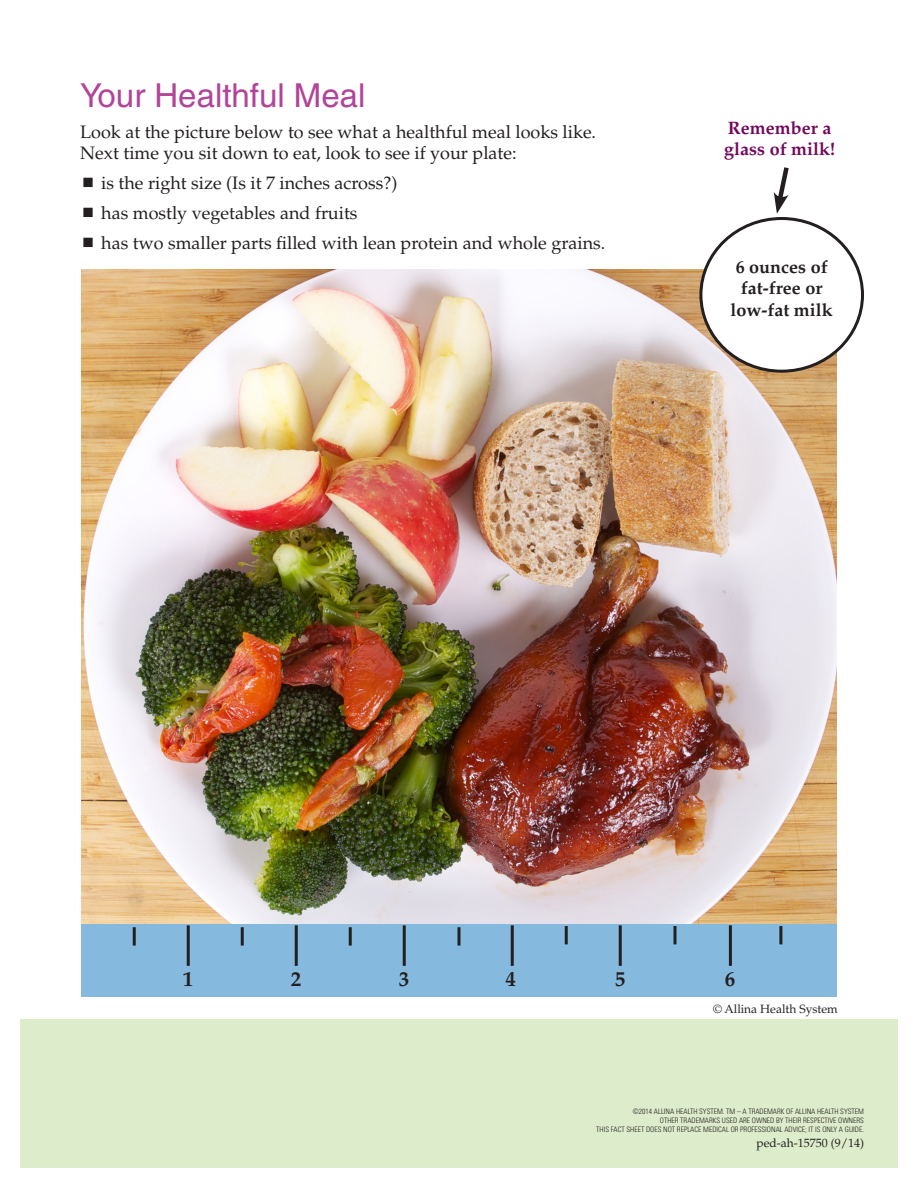
<style>
.page{position:relative;width:918px;height:1188px;background:#fff}
.page>*{position:absolute;margin:0;border:0;box-sizing:border-box;transform-origin:0 0}
.Headline{font:33px "Helvetica";color:#b14399}
.Title__subhead{font:700 21px "Palatino";color:#231f20}
.Body_copy_before_bul{font:18px/21px "Palatino";color:#231f20}
.t1{font:700 18px/21.6px "Palatino";color:#231f20;text-align:center}
.Body_copy{font:700 18px/21px "Palatino";color:#73075e}
.copyright{font:12px "Palatino";color:#231f20}
.t2{font:300 condensed 7.5px "Univers";color:#231f20}
</style>
<div class="page">
<div style="left:20px;top:1019px;width:878px;height:149px;background:#ddecca"></div>
<img style="left:81px;top:270px;width:756px;height:655px">
<div style="left:701px;top:219px;width:162px;height:152px;background:#fff;border-radius:50%"></div>
<div style="left:699px;top:217px;width:165px;height:156px;border:3px solid #231f20;border-radius:50%"></div>
<svg style="left:774px;top:167px;width:15px;height:47px"></svg>
<div style="left:81px;top:925px;width:756px;height:72px;background:#85bade"></div>
<hr style="left:187px;top:925px;width:3px;height:41px;background:#231f20">
<hr style="left:295px;top:925px;width:3px;height:41px;background:#231f20">
<hr style="left:403px;top:925px;width:3px;height:41px;background:#231f20">
<hr style="left:511px;top:925px;width:3px;height:41px;background:#231f20">
<hr style="left:619px;top:925px;width:3px;height:41px;background:#231f20">
<hr style="left:729px;top:925px;width:3px;height:41px;background:#231f20">
<hr style="left:133px;top:927px;width:3px;height:19px;background:#231f20">
<hr style="left:241px;top:927px;width:3px;height:19px;background:#231f20">
<hr style="left:349px;top:927px;width:3px;height:19px;background:#231f20">
<svg style="left:458px;top:927px;width:2px;height:19px"></svg>
<hr style="left:565px;top:926px;width:3px;height:18px;background:#231f20">
<svg style="left:674px;top:926px;width:2px;height:18px"></svg>
<hr style="left:779px;top:926px;width:3px;height:18px;background:#231f20">
<p class="Headline" style="left:80px;top:76px;width:287px">Your Healthful Meal</p>
<p class="Body_copy_before_bul" style="left:80px;top:122px;width:517px">Look at the picture below to see what a healthful meal looks like.<br>Next time you sit down to eat, look to see if your plate:</p>
<p class="Body_copy_before_bul" style="left:101px;top:173px;width:298px">is the right size (Is it 7 inches across?)</p>
<p class="Body_copy_before_bul" style="left:101px;top:203px;width:258px">has mostly vegetables and fruits</p>
<p class="Body_copy_before_bul" style="left:101px;top:232px;width:506px">has two smaller parts filled with lean protein and whole grains.</p>
<p class="Body_copy" style="left:724px;top:117px;width:112px">Remember a glass of milk!</p>
<p class="t1" style="left:730px;top:256px;width:104px">6 ounces of fat-free or low-fat milk</p>
<p class="Title__subhead" style="left:183px;top:966px;width:12px">1</p>
<p class="Title__subhead" style="left:291px;top:966px;width:12px">2</p>
<p class="Title__subhead" style="left:399px;top:966px;width:12px">3</p>
<p class="Title__subhead" style="left:505px;top:966px;width:12px">4</p>
<p class="Title__subhead" style="left:615px;top:966px;width:12px">5</p>
<p class="Title__subhead" style="left:725px;top:966px;width:12px">6</p>
<p class="copyright" style="left:713px;top:1002px;width:126px">© Allina Health System</p>
<p class="t2" style="left:633px;top:1107px;width:233px">©2014 ALLINA HEALTH SYSTEM. TM – A TRADEMARK OF ALLINA HEALTH SYSTEM</p>
<p class="t2" style="left:660px;top:1116px;width:206px">OTHER TRADEMARKS USED ARE OWNED BY THEIR RESPECTIVE OWNERS</p>
<p class="t2" style="left:596px;top:1125px;width:269px">THIS FACT SHEET DOES NOT REPLACE MEDICAL OR PROFESSIONAL ADVICE; IT IS ONLY A GUIDE.</p>
<p class="copyright" style="left:756px;top:1136px;width:109px">ped-ah-15750 (9/14)</p>
</div>
